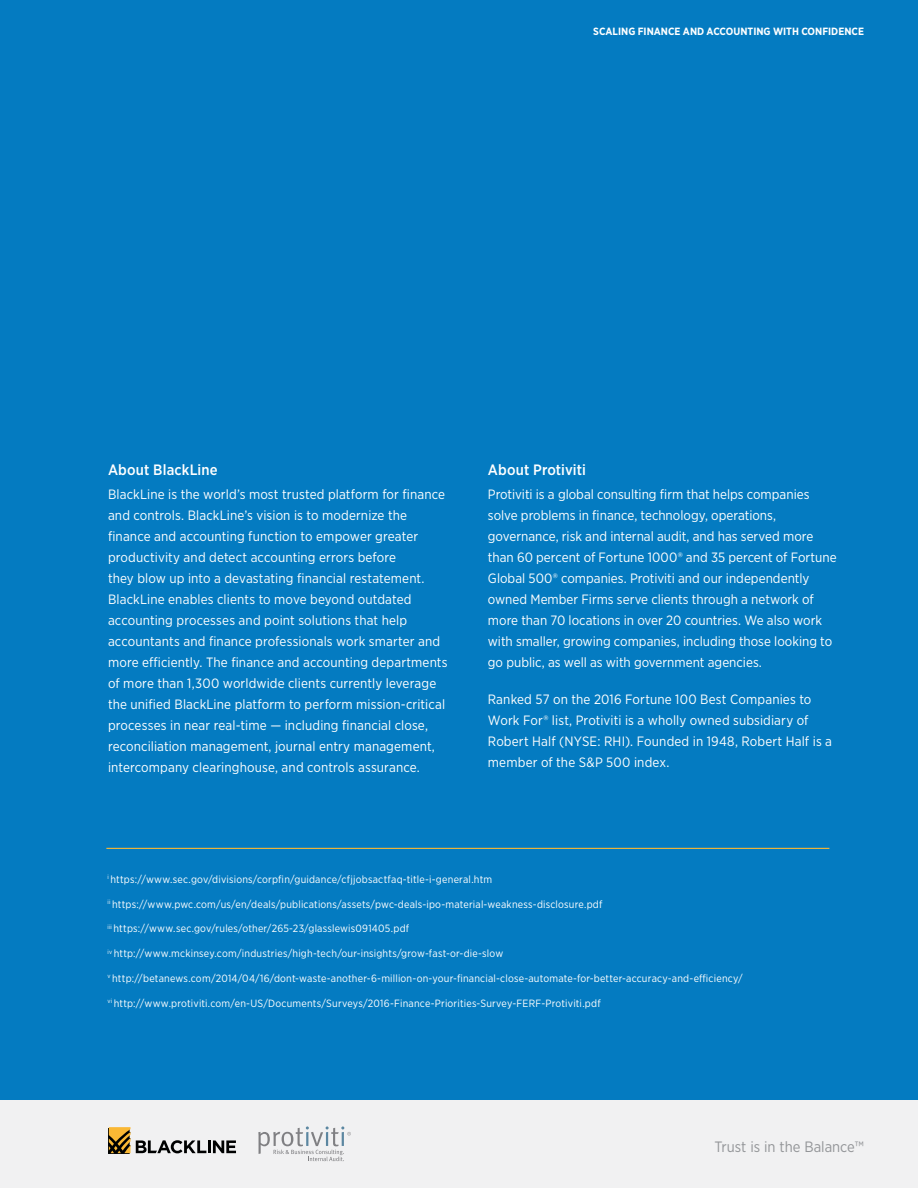
<style>
.page{position:relative;width:918px;height:1188px;background:#fff}
.page>*{position:absolute;margin:0;border:0;box-sizing:border-box;transform-origin:0 0}
.t1{font:500 15px "Gotham Narrow";letter-spacing:.01em;color:#fff}
.t2{font:15px "Gotham Narrow";color:#939598}
.t3{font:13.5px/21px "Gotham Narrow";letter-spacing:.005em;color:#fff}
.t4{font:10.5px "Gotham Narrow";letter-spacing:.02em;color:#fff}
.t5{font:700 10.5px "Gotham Narrow";color:#fff}
</style>
<div class="page">
<div style="left:0;top:1100px;width:918px;height:88px;background:#f1f1f2"></div>
<div style="left:0;top:0;width:918px;height:54px;background:#047bc1"></div>
<svg style="left:136px;top:1140px;width:100px;height:13px"></svg>
<svg style="left:108px;top:1127px;width:22px;height:27px"></svg>
<svg style="left:258px;top:1126px;width:93px;height:35px"></svg>
<div style="left:0;top:52px;width:918px;height:1048px;background:#047bc1"></div>
<hr style="left:106px;top:848px;width:723px;height:1px;background:#fab834">
<p class="t5" style="left:593px;top:25px;width:272px">SCALING FINANCE AND ACCOUNTING WITH CONFIDENCE</p>
<p class="t1" style="left:108px;top:461px;width:111px">About BlackLine</p>
<p class="t3" style="left:108px;top:484px;width:341px">BlackLine is the world’s most trusted platform for finance and controls. BlackLine’s vision is to modernize the finance and accounting function to empower greater productivity and detect accounting errors before<br>they blow up into a devastating financial restatement.<br>BlackLine enables clients to move beyond outdated accounting processes and point solutions that help accountants and finance professionals work smarter and more efficiently. The finance and accounting departments of more than 1,300 worldwide clients currently leverage the unified BlackLine platform to perform mission-critical processes in near real-time — including financial close, reconciliation management, journal entry management, intercompany clearinghouse, and controls assurance.</p>
<p class="t1" style="left:488px;top:461px;width:99px">About Protiviti</p>
<p class="t3" style="left:488px;top:484px;width:350px">Protiviti is a global consulting firm that helps companies solve problems in finance, technology, operations, governance, risk and internal audit, and has served more than 60 percent of Fortune 1000® and 35 percent of Fortune Global 500® companies. Protiviti and our independently owned Member Firms serve clients through a network of more than 70 locations in over 20 countries. We also work with smaller, growing companies, including those looking to go public, as well as with government agencies.</p>
<p class="t3" style="left:488px;top:689px;width:346px">Ranked 57 on the 2016 Fortune 100 Best Companies to Work For® list, Protiviti is a wholly owned subsidiary of Robert Half (NYSE: RHI). Founded in 1948, Robert Half is a member of the S&amp;P 500 index.</p>
<p class="t4" style="left:108px;top:873px;width:386px"><sup>i</sup> https://www.sec.gov/divisions/corpfin/guidance/cfjjobsactfaq-title-i-general.htm</p>
<p class="t4" style="left:108px;top:897px;width:496px"><sup>ii</sup> https://www.pwc.com/us/en/deals/publications/assets/pwc-deals-ipo-material-weakness-disclosure.pdf</p>
<p class="t4" style="left:108px;top:922px;width:303px"><sup>iii</sup> https://www.sec.gov/rules/other/265-23/glasslewis091405.pdf</p>
<p class="t4" style="left:108px;top:947px;width:397px"><sup>iv</sup> http://www.mckinsey.com/industries/high-tech/our-insights/grow-fast-or-die-slow</p>
<p class="t4" style="left:108px;top:972px;width:637px"><sup>v</sup> http://betanews.com/2014/04/16/dont-waste-another-6-million-on-your-financial-close-automate-for-better-accuracy-and-efficiency/</p>
<p class="t4" style="left:108px;top:996px;width:495px"><sup>vi</sup> http://www.protiviti.com/en-US/Documents/Surveys/2016-Finance-Priorities-Survey-FERF-Protiviti.pdf</p>
<p class="t2" style="left:714px;top:1138px;width:151px">Trust is in the Balance™</p>
</div>
